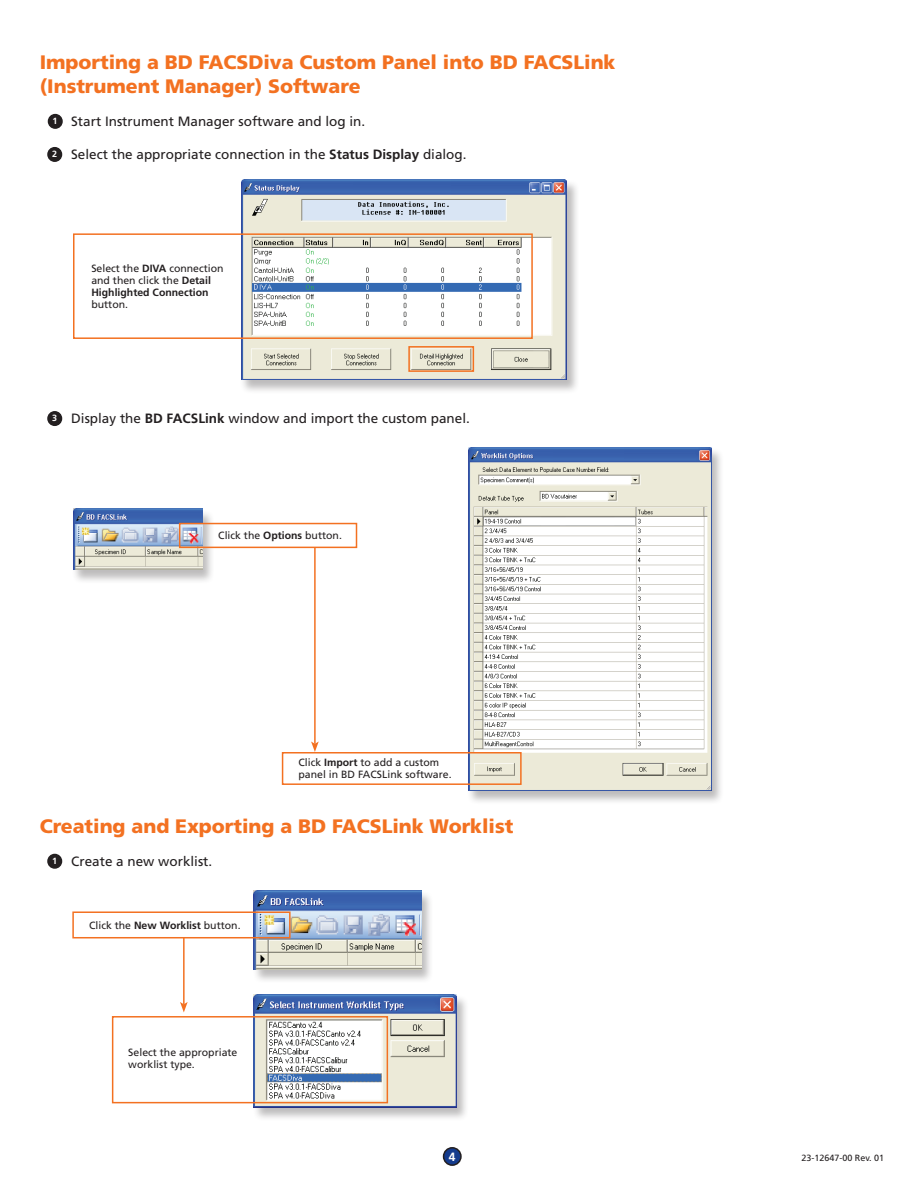
<style>
.page{position:relative;width:918px;height:1188px;background:#fff}
.page>*{position:absolute;margin:0;border:0;box-sizing:border-box;transform-origin:0 0}
.t1{font:900 19.5px/24px "Frutiger";letter-spacing:-.005em;color:#f37121}
.t2{font:13.5px "Frutiger";color:#231f20}
.t3{font:700 12px "Frutiger";color:#fff}
.t4{font:10.5px/12px "Frutiger";color:#231f20}
.t5{font:9px "Frutiger";color:#231f20}
.t6{font:700 9px "Frutiger";color:#fff}
.s1{font-weight:700}
</style>
<div class="page">
<div style="left:240px;top:180px;width:339px;height:214px;background:#231f20;opacity:.3"></div>
<img style="left:241px;top:179px;width:326px;height:201px">
<div style="left:73px;top:233px;width:460px;height:106px;border:2px solid #f37121"></div>
<div style="left:408px;top:346px;width:66px;height:26px;border:2px solid #f37121"></div>
<div style="left:467px;top:448px;width:257px;height:357px;background:#231f20;opacity:.3"></div>
<img style="left:468px;top:447px;width:244px;height:344px">
<div style="left:282px;top:752px;width:240px;height:33px;border:2px solid #f37121"></div>
<div style="left:71px;top:509px;width:144px;height:75px;background:#231f20;opacity:.3"></div>
<img style="left:73px;top:509px;width:130px;height:61px">
<div style="left:179px;top:523px;width:178px;height:25px;border:2px solid #f37121"></div>
<hr style="left:314px;top:548px;width:2px;height:196px;background:#f37121">
<svg style="left:311px;top:741px;width:8px;height:11px"></svg>
<div style="left:252px;top:891px;width:182px;height:93px;background:#231f20;opacity:.3"></div>
<img style="left:254px;top:890px;width:167px;height:79px">
<div style="left:252px;top:995px;width:217px;height:127px;background:#231f20;opacity:.3"></div>
<img style="left:254px;top:994px;width:203px;height:113px">
<div style="left:72px;top:911px;width:219px;height:27px;border:2px solid #f37121"></div>
<div style="left:112px;top:1016px;width:276px;height:87px;border:2px solid #f37121"></div>
<hr style="left:183px;top:938px;width:2px;height:66px;background:#f37121">
<svg style="left:180px;top:1002px;width:8px;height:10px"></svg>
<div style="left:49px;top:115px;width:13px;height:13px;background:#231f20;border-radius:50%"></div>
<div style="left:48px;top:114px;width:15px;height:15px;border:2px solid #231f20;border-radius:50%"></div>
<div style="left:48px;top:148px;width:14px;height:13px;background:#231f20;border-radius:50%"></div>
<div style="left:47px;top:147px;width:15px;height:15px;border:2px solid #231f20;border-radius:50%"></div>
<div style="left:48px;top:412px;width:14px;height:13px;background:#231f20;border-radius:50%"></div>
<div style="left:47px;top:411px;width:15px;height:15px;border:2px solid #231f20;border-radius:50%"></div>
<div style="left:48px;top:854px;width:14px;height:14px;background:#231f20;border-radius:50%"></div>
<div style="left:47px;top:854px;width:15px;height:15px;border:2px solid #231f20;border-radius:50%"></div>
<div style="left:444px;top:1148px;width:17px;height:17px;background:#143b8d;border-radius:50%"></div>
<div style="left:443px;top:1147px;width:19px;height:19px;border:2px solid #231f20;border-radius:50%"></div>
<h1 class="t1" style="left:40px;top:51px;width:577px">Importing a BD FACSDiva Custom Panel into BD FACSLink (Instrument Manager) Software</h1>
<p class="t2" style="left:71px;top:114px;width:296px">Start Instrument Manager software and log in.</p>
<p class="t2" style="left:71px;top:147px;width:397px">Select the appropriate connection in the <span class="s1">Status Display</span> dialog.</p>
<p class="t6" style="left:53px;top:116px;width:7px">1</p>
<p class="t6" style="left:52px;top:149px;width:7px">2</p>
<p class="t4" style="left:91px;top:263px;width:134px">Select the <span class="s1">DIVA</span> connection and then click the <span class="s1">Detail<br>Highlighted Connection</span></p>
<p class="t4" style="left:91px;top:299px;width:38px">button.</p>
<p class="t6" style="left:52px;top:413px;width:7px">3</p>
<p class="t2" style="left:71px;top:411px;width:400px">Display the <span class="s1">BD FACSLink</span> window and import the custom panel.</p>
<p class="t4" style="left:218px;top:530px;width:125px">Click the <span class="s1">Options</span> button.</p>
<p class="t4" style="left:299px;top:756px;width:155px">Click <span class="s1">Import</span> to add a custom panel in BD FACSLink software.</p>
<h1 class="t1" style="left:40px;top:814px;width:475px">Creating and Exporting a BD FACSLink Worklist</h1>
<p class="t2" style="left:71px;top:853px;width:143px">Create a new worklist.</p>
<p class="t6" style="left:52px;top:856px;width:7px">1</p>
<p class="t4" style="left:89px;top:919px;width:153px">Click the <span class="s1">New Worklist</span> button.</p>
<p class="t4" style="left:128px;top:1046px;width:111px">Select the appropriate worklist type.</p>
<p class="t3" style="left:449px;top:1149px;width:8px">4</p>
<p class="t5" style="left:801px;top:1153px;width:84px">23-12647-00 Rev. 01</p>
</div>
